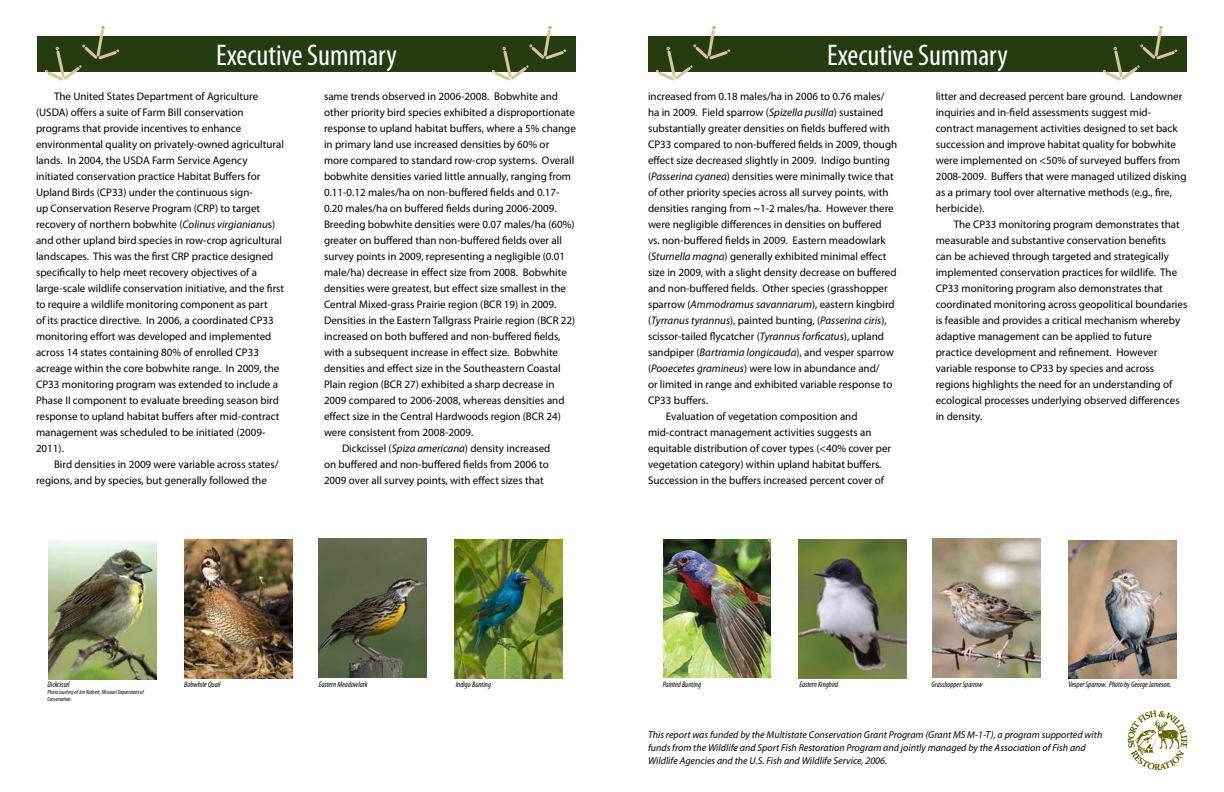
<style>
.page{position:relative;width:1224px;height:792px;background:#fff}
.page>*{position:absolute;margin:0;border:0;box-sizing:border-box;transform-origin:0 0}
.t1{font:condensed 30px "Myriad Pro";color:#fff}
.t2{font:11px/16px "Myriad Pro";color:#000}
.t3{font:italic 11px "Myriad Pro";color:#000}
.t4{font:italic 10px/13px "Myriad Pro";color:#000}
.t5{font:italic condensed 8px "Myriad Pro";color:#000}
.t6{font:italic condensed 6px/7.2px "Myriad Pro";color:#000}
.s1{font-style:italic}
.s2{font-style:normal}
</style>
<div class="page">
<div style="left:37px;top:36px;width:539px;height:36px;background:#253b10"></div>
<svg style="left:492px;top:26px;width:74px;height:55px"></svg>
<svg style="left:45px;top:26px;width:74px;height:55px"></svg>
<img style="left:1128px;top:710px;width:59px;height:60px">
<img style="left:49px;top:540px;width:108px;height:139px">
<img style="left:184px;top:539px;width:108px;height:139px">
<img style="left:318px;top:539px;width:108px;height:139px">
<img style="left:454px;top:539px;width:108px;height:139px">
<img style="left:663px;top:539px;width:108px;height:139px">
<img style="left:799px;top:539px;width:108px;height:139px">
<img style="left:933px;top:539px;width:108px;height:139px">
<img style="left:1069px;top:540px;width:108px;height:138px">
<div style="left:648px;top:36px;width:539px;height:36px;background:#253b10"></div>
<svg style="left:1103px;top:26px;width:74px;height:55px"></svg>
<svg style="left:656px;top:26px;width:74px;height:55px"></svg>
<h1 class="t1" style="left:216px;top:37px;width:182px">Executive Summary</h1>
<p class="t2" style="left:36px;top:88px;width:250px;text-indent:18px">The United States Department of Agriculture (USDA) offers a suite of Farm Bill conservation programs that provide incentives to enhance environmental quality on privately-owned agricultural lands. In 2004, the USDA Farm Service Agency initiated conservation practice Habitat Buffers for Upland Birds (CP33) under the continuous sign-<br>up Conservation Reserve Program (CRP) to target recovery of northern bobwhite (<span class="s1">Colinus virgianianu</span>s) and other upland bird species in row-crop agricultural landscapes. This was the first CRP practice designed specifically to help meet recovery objectives of a large-scale wildlife conservation initiative, and the first to require a wildlife monitoring component as part<br>of its practice directive. In 2006, a coordinated CP33 monitoring effort was developed and implemented across 14 states containing 80% of enrolled CP33 acreage within the core bobwhite range. In 2009, the CP33 monitoring program was extended to include a Phase II component to evaluate breeding season bird response to upland habitat buffers after mid-contract management was scheduled to be initiated (2009- 2011).</p>
<p class="t2" style="left:36px;top:456px;width:244px;text-indent:18px">Bird densities in 2009 were variable across states/ regions, and by species, but generally followed the</p>
<p class="t2" style="left:324px;top:88px;width:236px">same trends observed in 2006-2008. Bobwhite and</p>
<p class="t2" style="left:324px;top:104px;width:253px">other priority bird species exhibited a disproportionate</p>
<p class="t2" style="left:324px;top:120px;width:253px">response to upland habitat buffers, where a 5% change</p>
<p class="t2" style="left:324px;top:136px;width:227px">in primary land use increased densities by 60% or</p>
<p class="t2" style="left:324px;top:152px;width:252px">more compared to standard row-crop systems. Overall</p>
<p class="t2" style="left:324px;top:168px;width:249px">bobwhite densities varied little annually, ranging from</p>
<p class="t2" style="left:324px;top:184px;width:237px">0.11-0.12 males/ha on non-buffered fields and 0.17-</p>
<p class="t2" style="left:324px;top:200px;width:234px">0.20 males/ha on buffered fields during 2006-2009.</p>
<p class="t2" style="left:324px;top:216px;width:252px">Breeding bobwhite densities were 0.07 males/ha (60%)</p>
<p class="t2" style="left:324px;top:232px;width:240px">greater on buffered than non-buffered fields over all</p>
<p class="t2" style="left:324px;top:248px;width:243px">survey points in 2009, representing a negligible (0.01</p>
<p class="t2" style="left:324px;top:264px;width:244px">male/ha) decrease in effect size from 2008. Bobwhite</p>
<p class="t2" style="left:324px;top:280px;width:244px">densities were greatest, but effect size smallest in the</p>
<p class="t2" style="left:324px;top:296px;width:234px">Central Mixed-grass Prairie region (BCR 19) in 2009.</p>
<p class="t2" style="left:324px;top:312px;width:253px">Densities in the Eastern Tallgrass Prairie region (BCR 22)</p>
<p class="t2" style="left:324px;top:328px;width:238px">increased on both buffered and non-buffered fields,</p>
<p class="t2" style="left:324px;top:344px;width:236px">with a subsequent increase in effect size. Bobwhite</p>
<p class="t2" style="left:324px;top:360px;width:238px">densities and effect size in the Southeastern Coastal</p>
<p class="t2" style="left:324px;top:376px;width:232px">Plain region (BCR 27) exhibited a sharp decrease in</p>
<p class="t2" style="left:324px;top:392px;width:242px">2009 compared to 2006-2008, whereas densities and</p>
<p class="t2" style="left:324px;top:408px;width:238px">effect size in the Central Hardwoods region (BCR 24)</p>
<p class="t2" style="left:324px;top:424px;width:151px">were consistent from 2008-2009.</p>
<p class="t2" style="left:342px;top:440px;width:210px">Dickcissel (<span class="s1">Spiza americana</span>) density increased</p>
<p class="t2" style="left:324px;top:456px;width:226px">on buffered and non-buffered fields from 2006 to</p>
<p class="t2" style="left:324px;top:472px;width:221px">2009 over all survey points, with effect sizes that</p>
<h1 class="t1" style="left:827px;top:37px;width:182px">Executive Summary</h1>
<p class="t2" style="left:648px;top:88px;width:238px">increased from 0.18 males/ha in 2006 to 0.76 males/</p>
<p class="t2" style="left:648px;top:104px;width:237px">ha in 2009. Field sparrow (<span class="s1">Spizella pusilla</span>) sustained</p>
<p class="t2" style="left:648px;top:120px;width:244px">substantially greater densities on fields buffered with</p>
<p class="t2" style="left:648px;top:136px;width:251px">CP33 compared to non-buffered fields in 2009, though</p>
<p class="t2" style="left:648px;top:152px;width:244px">effect size decreased slightly in 2009. Indigo bunting</p>
<p class="t2" style="left:648px;top:168px;width:247px">(<span class="s1">Passerina cyanea</span>) densities were minimally twice that</p>
<p class="t2" style="left:648px;top:184px;width:242px">of other priority species across all survey points, with</p>
<p class="t2" style="left:648px;top:200px;width:247px">densities ranging from ~1-2 males/ha. However there</p>
<p class="t2" style="left:648px;top:216px;width:235px">were negligible differences in densities on buffered</p>
<p class="t2" style="left:648px;top:232px;width:239px">vs. non-buffered fields in 2009. Eastern meadowlark</p>
<p class="t2" style="left:648px;top:248px;width:240px">(<span class="s1">Sturnella magna</span>) generally exhibited minimal effect</p>
<p class="t2" style="left:648px;top:264px;width:250px">size in 2009, with a slight density decrease on buffered</p>
<p class="t2" style="left:648px;top:280px;width:241px">and non-buffered fields. Other species (grasshopper</p>
<p class="t2" style="left:648px;top:296px;width:248px">sparrow (<span class="s1">Ammodramus savannarum</span>), eastern kingbird</p>
<p class="t3" style="left:648px;top:313px;width:240px"><span class="s2">(</span>Tyrranus tyrannus<span class="s2">), painted bunting, (</span>Passerina ciris<span class="s2">),</span></p>
<p class="t2" style="left:648px;top:328px;width:238px">scissor-tailed flycatcher (<span class="s1">Tyrannus forficatus</span>), upland</p>
<p class="t2" style="left:648px;top:344px;width:248px">sandpiper (<span class="s1">Bartramia longicauda</span>), and vesper sparrow</p>
<p class="t2" style="left:648px;top:360px;width:233px">(<span class="s1">Pooecetes gramineus</span>) were low in abundance and/</p>
<p class="t2" style="left:648px;top:376px;width:246px">or limited in range and exhibited variable response to</p>
<p class="t2" style="left:648px;top:392px;width:62px">CP33 buffers.</p>
<p class="t2" style="left:666px;top:408px;width:193px">Evaluation of vegetation composition and</p>
<p class="t2" style="left:648px;top:424px;width:225px">mid-contract management activities suggests an</p>
<p class="t2" style="left:648px;top:440px;width:245px">equitable distribution of cover types (&lt;40% cover per</p>
<p class="t2" style="left:648px;top:456px;width:235px">vegetation category) within upland habitat buffers.</p>
<p class="t2" style="left:648px;top:472px;width:238px">Succession in the buffers increased percent cover of</p>
<p class="t2" style="left:936px;top:88px;width:252px">litter and decreased percent bare ground. Landowner inquiries and in-field assessments suggest mid&shy;contract management activities designed to set back succession and improve habitat quality for bobwhite were implemented on &lt;50% of surveyed buffers from 2008-2009. Buffers that were managed utilized disking as a primary tool over alternative methods (e.g., fire, herbicide).</p>
<p class="t2" style="left:936px;top:216px;width:253px;text-indent:18px">The CP33 monitoring program demonstrates that measurable and substantive conservation benefits<br>can be achieved through targeted and strategically implemented conservation practices for wildlife. The CP33 monitoring program also demonstrates that coordinated monitoring across geopolitical boundaries is feasible and provides a critical mechanism whereby adaptive management can be applied to future practice development and refinement. However variable response to CP33 by species and across regions highlights the need for an understanding of ecological processes underlying observed differences in density.</p>
<p class="t5" style="left:47px;top:680px;width:24px">Dickcissel</p>
<p class="t6" style="left:47px;top:689px;width:98px">Photo courtesy of Jim Rathert, Missouri Department of<br>Conservation.</p>
<p class="t5" style="left:184px;top:680px;width:38px">Bobwhite Quail</p>
<p class="t5" style="left:319px;top:680px;width:50px">Eastern Meadowlark</p>
<p class="t5" style="left:456px;top:680px;width:37px">Indigo Bunting</p>
<p class="t5" style="left:663px;top:680px;width:40px">Painted Bunting</p>
<p class="t5" style="left:799px;top:680px;width:40px">Eastern Kingbird</p>
<p class="t5" style="left:931px;top:680px;width:52px">Grasshopper Sparrow</p>
<p class="t5" style="left:1069px;top:680px;width:104px">Vesper Sparrow. Photo by George Jameson.</p>
<p class="t4" style="left:648px;top:728px;width:456px">This report was funded by the Multistate Conservation Grant Program (Grant MS M-1-T), a program supported with funds from the Wildlife and Sport Fish Restoration Program and jointly managed by the Association of Fish and<br>Wildlife Agencies and the U.S. Fish and Wildlife Service, 2006.</p>
</div>
